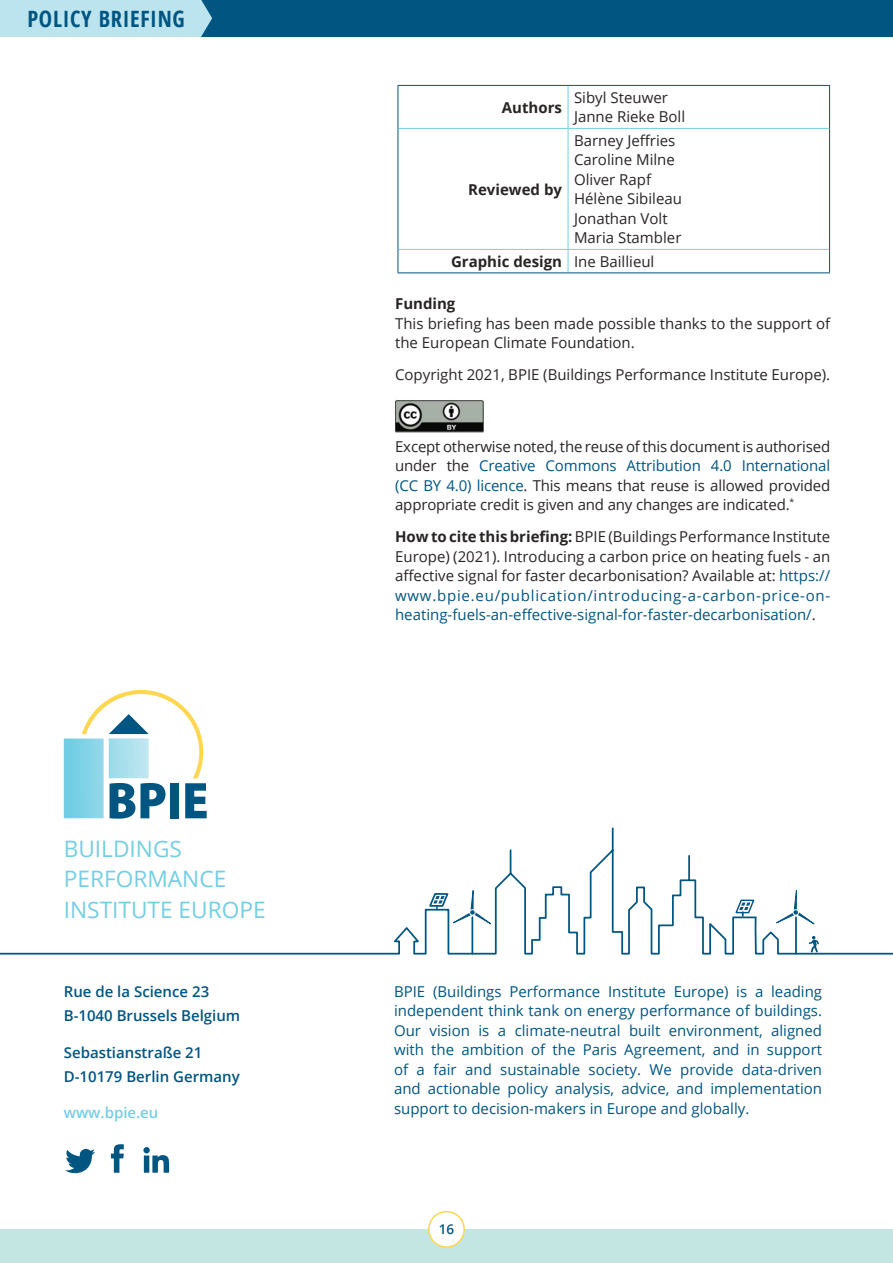
<style>
.page{position:relative;width:893px;height:1263px;background:#fff}
.page>*{position:absolute;margin:0;border:0;box-sizing:border-box;transform-origin:0 0}
.t1{font:22.65px/30.3px "Open Sans";color:#74cee2}
.t2{font:700 condensed 22.5px "Open Sans";letter-spacing:.03em;color:#005581}
.t3{font:15px/19.5px "Open Sans";color:#292424;text-align:justify}
.t4{font:15px/19.5px "Open Sans";color:#005581;text-align:justify}
.t5{font:600 15px/24px "Open Sans";color:#005581}
.t6{font:700 15px "Open Sans";color:#292424}
.t7{font:600 15px "Open Sans";color:#74cee2}
.t8{font:600 13.5px "Open Sans";color:#005581}
.s1{color:#005581}
.s2{font-weight:700}
</style>
<div class="page">
<div style="left:0;top:0;width:893px;height:37px;background:#005581"></div>
<div style="left:0;top:0;width:212px;height:37px;background:#bbe4ee"></div>
<svg style="left:0;top:827px;width:893px;height:128px"></svg>
<svg style="left:433px;top:889px;width:323px;height:336px"></svg>
<div style="left:469px;top:909px;width:7px;height:7px;border:1px solid #fff;border-radius:50%"></div>
<svg style="left:775px;top:889px;width:44px;height:66px"></svg>
<svg style="left:64px;top:690px;width:143px;height:129px"></svg>
<svg style="left:65px;top:1149px;width:30px;height:25px"></svg>
<svg style="left:111px;top:1144px;width:13px;height:29px"></svg>
<svg style="left:144px;top:1155px;width:25px;height:18px"></svg>
<div style="left:143px;top:1147px;width:7px;height:6px;background:#005581;border-radius:50%"></div>
<hr style="left:568px;top:86px;width:1px;height:42px;background:#74cee2">
<hr style="left:568px;top:129px;width:1px;height:120px;background:#74cee2">
<svg style="left:568px;top:250px;width:1px;height:22px"></svg>
<hr style="left:398px;top:128px;width:170px;height:1px;background:#74cee2">
<hr style="left:568px;top:128px;width:261px;height:1px;background:#74cee2">
<hr style="left:398px;top:249px;width:170px;height:1px;background:#74cee2">
<hr style="left:568px;top:249px;width:261px;height:1px;background:#74cee2">
<hr style="left:398px;top:85px;width:170px;height:1px;background:#005581">
<hr style="left:398px;top:86px;width:1px;height:42px;background:#005581">
<hr style="left:568px;top:85px;width:262px;height:1px;background:#005581">
<hr style="left:829px;top:86px;width:1px;height:42px;background:#005581">
<hr style="left:398px;top:128px;width:1px;height:121px;background:#005581">
<hr style="left:829px;top:128px;width:1px;height:121px;background:#005581">
<svg style="left:398px;top:249px;width:1px;height:23px"></svg>
<svg style="left:829px;top:249px;width:1px;height:23px"></svg>
<hr style="left:398px;top:272px;width:170px;height:1px;background:#005581">
<hr style="left:568px;top:272px;width:262px;height:1px;background:#005581">
<img style="left:395px;top:400px;width:88px;height:33px">
<div style="left:0;top:1229px;width:893px;height:34px;background:#c3e6e3"></div>
<div style="left:429px;top:1211px;width:35px;height:36px;background:#fff;border-radius:50%"></div>
<div style="left:428px;top:1211px;width:37px;height:37px;border:2px solid #ffd64f;border-radius:50%"></div>
<h2 class="t2" style="left:27px;top:3px;width:159px">POLICY BRIEFING</h2>
<p class="t1" style="left:64px;top:833px;width:203px">BUILDINGS<br>PERFORMANCE<br>INSTITUTE EUROPE</p>
<p class="t5" style="left:64px;top:979px;width:178px">Rue de la Science 23<br>B-1040 Brussels Belgium</p>
<p class="t5" style="left:64px;top:1040px;width:140px">Sebastianstraße 21</p>
<p class="t5" style="left:64px;top:1064px;width:177px">D-10179 Berlin Germany</p>
<p class="t7" style="left:64px;top:1103px;width:96px">www.bpie.eu</p>
<p class="t6" style="left:502px;top:97px;width:62px">Authors</p>
<p class="t6" style="left:468px;top:179px;width:95px">Reviewed by</p>
<p class="t3" style="left:574px;top:87px;width:95px">Sibyl Steuwer</p>
<p class="t3" style="left:574px;top:107px;width:113px">Janne Rieke Boll</p>
<p class="t3" style="left:574px;top:130px;width:103px">Barney Jeffries</p>
<p class="t3" style="left:574px;top:150px;width:102px">Caroline Milne</p>
<p class="t3" style="left:574px;top:169px;width:79px">Oliver Rapf</p>
<p class="t3" style="left:574px;top:189px;width:109px">Hélène Sibileau</p>
<p class="t3" style="left:574px;top:208px;width:95px">Jonathan Volt</p>
<p class="t3" style="left:574px;top:228px;width:109px">Maria Stambler</p>
<p class="t6" style="left:451px;top:251px;width:112px">Graphic design</p>
<p class="t3" style="left:574px;top:251px;width:82px">Ine Baillieul</p>
<p class="t6" style="left:395px;top:293px;width:62px">Funding</p>
<p class="t3" style="left:395px;top:313px;width:437px">This briefing has been made possible thanks to the support of the European Climate Foundation.</p>
<p class="t3" style="left:395px;top:365px;width:437px">Copyright 2021, BPIE (Buildings Performance Institute Europe).</p>
<p class="t3" style="left:395px;top:436px;width:437px">Except otherwise noted, the reuse of this document is authorised under the <span class="s1">Creative Commons Attribution 4.0 International (CC BY 4.0) licence</span>. This means that reuse is allowed provided appropriate credit is given and any changes are indicated.<sup>*</sup></p>
<p class="t3" style="left:395px;top:527px;width:437px"><span class="s2">How to cite this briefing:</span> BPIE (Buildings Performance Institute Europe) (2021). Introducing a carbon price on heating fuels - an affective signal for faster decarbonisation? Available at: <span class="s1">https:// www.bpie.eu/publication/introducing-a-carbon-price-on&shy;heating-fuels-an-effective-signal-for-faster-decarbonisation/</span>.</p>
<p class="t4" style="left:394px;top:981px;width:430px">BPIE (Buildings Performance Institute Europe) is a leading independent think tank on energy performance of buildings.<br>Our vision is a climate-neutral built environment, aligned with the ambition of the Paris Agreement, and in support of a fair and sustainable society. We provide data-driven and actionable policy analysis, advice, and implementation support to decision-makers in Europe and globally.</p>
<p class="t8" style="left:439px;top:1220px;width:17px">16</p>
</div>
